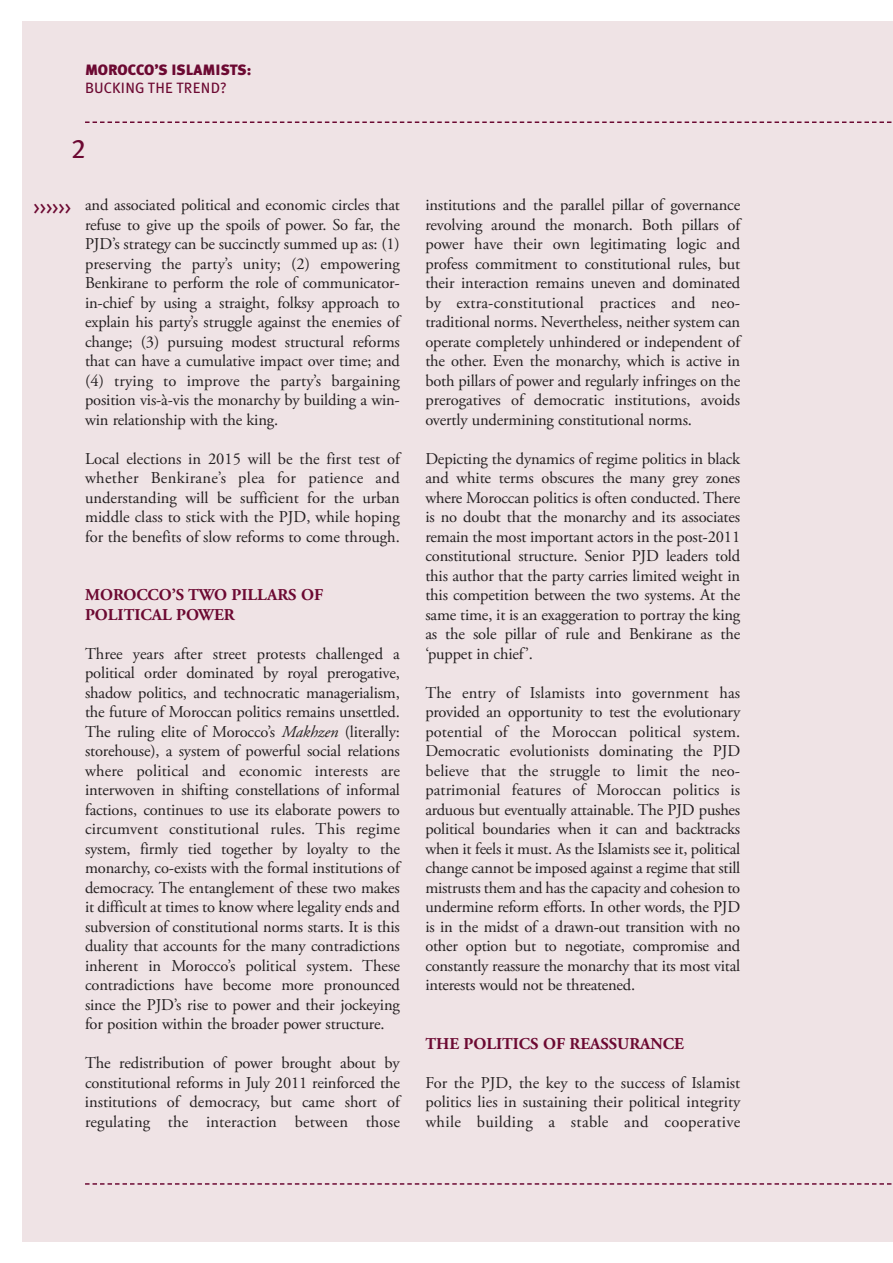
<style>
.page{position:relative;width:893px;height:1263px;background:#fff}
.page>*{position:absolute;margin:0;border:0;box-sizing:border-box;transform-origin:0 0}
.t1{font:27px "Meta Plus Book Caps";color:#6c0932}
.t2{font:18px "Meta Plus Book Caps";color:#6c0932}
.t3{font:16.5px/19.5px "Adobe Garamond Pro";letter-spacing:-.01em;color:#231f20;text-align:justify}
.t4{font:700 16.5px/19.5px "Adobe Garamond Pro";color:#6c0932}
.t5{font:900 15px "Meta Plus";color:#6c0932}
.t6{font:15px "Meta Plus";letter-spacing:.01em;color:#6c0932}
.s1{font-style:italic}
</style>
<div class="page">
<div style="left:22px;top:22px;width:871px;height:1220px;background:#efe3e5"></div>
<svg style="left:85px;top:121px;width:807px;height:2px"></svg>
<svg style="left:85px;top:1183px;width:807px;height:2px"></svg>
<p class="t5" style="left:85px;top:61px;width:168px">MOROCCO’S ISLAMISTS:</p>
<p class="t6" style="left:85px;top:79px;width:143px">BUCKING THE TREND?</p>
<h1 class="t1" style="left:71px;top:133px;width:16px">2</h1>
<p class="t2" style="left:34px;top:197px;width:39px">&gt;&gt;&gt;&gt;&gt;&gt;</p>
<p class="t3" style="left:85px;top:196px;width:316px">and associated political and economic circles that refuse to give up the spoils of power. So far, the PJD’s strategy can be succinctly summed up as: (1) preserving the party’s unity; (2) empowering Benkirane to perform the role of communicator&shy;in-chief by using a straight, folksy approach to explain his party’s struggle against the enemies of change; (3) pursuing modest structural reforms that can have a cumulative impact over time; and (4) trying to improve the party’s bargaining position vis-à-vis the monarchy by building a win&shy;win relationship with the king.</p>
<p class="t3" style="left:85px;top:450px;width:316px">Local elections in 2015 will be the first test of whether Benkirane’s plea for patience and understanding will be sufficient for the urban middle class to stick with the PJD, while hoping for the benefits of slow reforms to come through.</p>
<p class="t4" style="left:85px;top:586px;width:240px">MOROCCO’S TWO PILLARS OF<br>POLITICAL POWER</p>
<p class="t3" style="left:85px;top:645px;width:316px">Three years after street protests challenged a political order dominated by royal prerogative, shadow politics, and technocratic managerialism, the future of Moroccan politics remains unsettled.<br>The ruling elite of Morocco’s <span class="s1">Makhzen</span> (literally: storehouse), a system of powerful social relations where political and economic interests are interwoven in shifting constellations of informal factions, continues to use its elaborate powers to circumvent constitutional rules. This regime system, firmly tied together by loyalty to the monarchy, co-exists with the formal institutions of democracy. The entanglement of these two makes it difficult at times to know where legality ends and subversion of constitutional norms starts. It is this duality that accounts for the many contradictions inherent in Morocco’s political system. These contradictions have become more pronounced since the PJD’s rise to power and their jockeying for position within the broader power structure.</p>
<p class="t3" style="left:85px;top:1054px;width:316px">The redistribution of power brought about by constitutional reforms in July 2011 reinforced the institutions of democracy, but came short of regulating the interaction between those</p>
<p class="t3" style="left:425px;top:196px;width:316px">institutions and the parallel pillar of governance revolving around the monarch. Both pillars of power have their own legitimating logic and profess commitment to constitutional rules, but their interaction remains uneven and dominated by extra-constitutional practices and neo&shy;traditional norms. Nevertheless, neither system can operate completely unhindered or independent of the other. Even the monarchy, which is active in both pillars of power and regularly infringes on the prerogatives of democratic institutions, avoids overtly undermining constitutional norms.</p>
<p class="t3" style="left:425px;top:450px;width:316px">Depicting the dynamics of regime politics in black and white terms obscures the many grey zones where Moroccan politics is often conducted. There is no doubt that the monarchy and its associates remain the most important actors in the post-2011 constitutional structure. Senior PJD leaders told this author that the party carries limited weight in this competition between the two systems. At the same time, it is an exaggeration to portray the king as the sole pillar of rule and Benkirane as the ‘puppet in chief’.</p>
<p class="t3" style="left:425px;top:684px;width:316px">The entry of Islamists into government has provided an opportunity to test the evolutionary potential of the Moroccan political system.<br>Democratic evolutionists dominating the PJD believe that the struggle to limit the neo&shy;patrimonial features of Moroccan politics is arduous but eventually attainable. The PJD pushes political boundaries when it can and backtracks when it feels it must. As the Islamists see it, political change cannot be imposed against a regime that still mistrusts them and has the capacity and cohesion to undermine reform efforts. In other words, the PJD is in the midst of a drawn-out transition with no other option but to negotiate, compromise and constantly reassure the monarchy that its most vital interests would not be threatened.</p>
<p class="t4" style="left:425px;top:1035px;width:260px">THE POLITICS OF REASSURANCE</p>
<p class="t3" style="left:425px;top:1074px;width:316px">For the PJD, the key to the success of Islamist politics lies in sustaining their political integrity while building a stable and cooperative</p>
</div>
